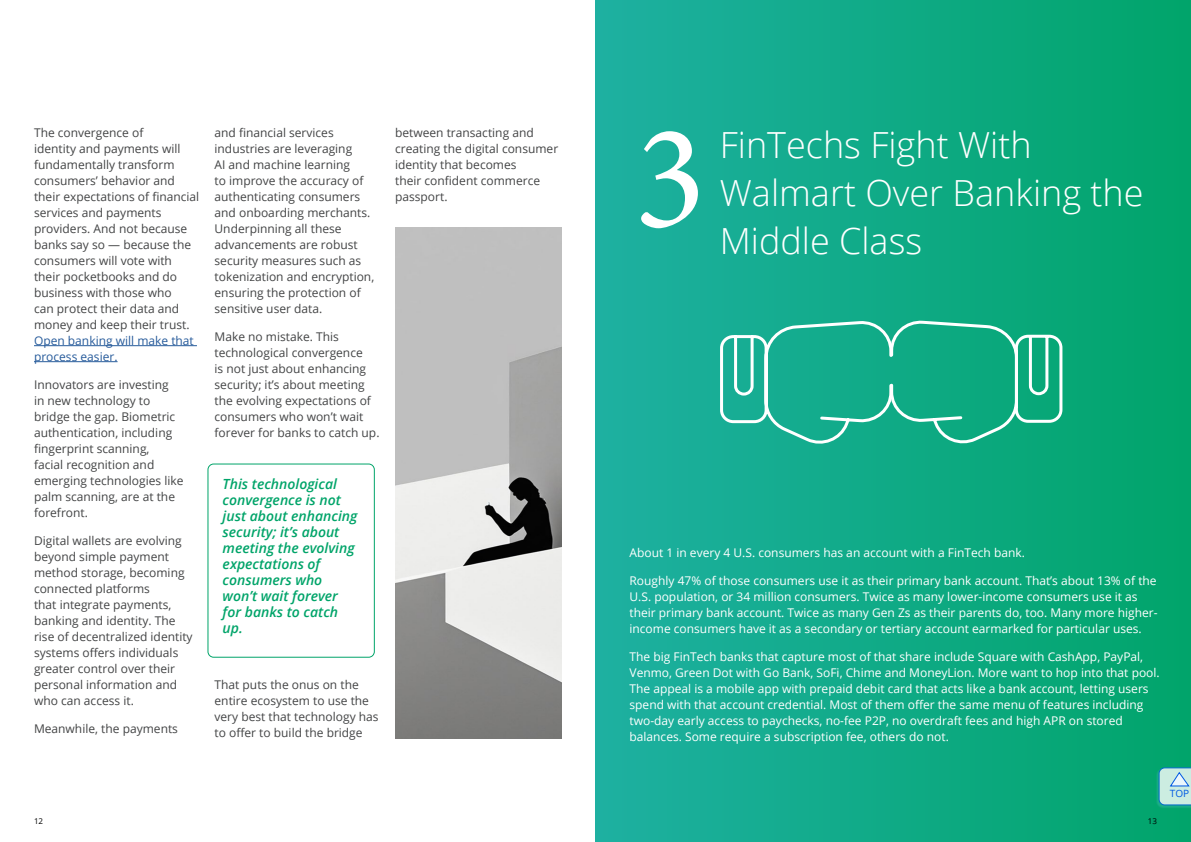
<style>
.page{position:relative;width:1191px;height:842px;background:#fff}
.page>*{position:absolute;margin:0;border:0;box-sizing:border-box;transform-origin:0 0}
.t1{font:150px "Minion Pro";color:#fff}
.Headline_36{font:300 36px/48px "Open Sans";color:#fff}
.Body_-_title{font:italic 600 14px/16px "Open Sans";color:#00a469}
.Body{font:12px/16px "Open Sans";color:#434445}
.Body-2{font:12px/16px "Open Sans";color:#fff}
.Body_-_title-2{font:10px "Open Sans";color:#0059e3}
.t2{font:8px "Open Sans";color:#000}
.s1{color:#275b9b}
</style>
<div class="page">
<hr style="left:34px;top:345px;width:163px;height:1px;background:#275b9b">
<hr style="left:34px;top:361px;width:84px;height:1px;background:#275b9b">
<div style="left:207px;top:463px;width:168px;height:195px;border:1px solid #00a469;border-radius:6px"></div>
<div style="left:595px;top:0;width:596px;height:842px;background:linear-gradient(to right,#1eb0a1,#01a46a)"></div>
<svg style="left:718px;top:318px;width:346px;height:128px;background:#26b291"></svg>
<img style="left:395px;top:228px;width:166px;height:510px">
<div style="left:1155px;top:768px;width:36px;height:41px;background:#83d0f5;opacity:.25"></div>
<svg style="left:1158px;top:767px;width:33px;height:38px"></svg>
<p class="Body" style="left:34px;top:124px;width:167px">The convergence of<br>identity and payments will fundamentally transform consumers’ behavior and their expectations of financial services and payments providers. And not because banks say so — because the consumers will vote with their pocketbooks and do business with those who<br>can protect their data and money and keep their trust.<br><span class="s1">Open banking will make that process easier.</span></p>
<p class="Body" style="left:34px;top:376px;width:151px">Innovators are investing<br>in new technology to bridge the gap. Biometric authentication, including fingerprint scanning,<br>facial recognition and emerging technologies like palm scanning, are at the forefront.</p>
<p class="Body" style="left:34px;top:532px;width:160px">Digital wallets are evolving beyond simple payment method storage, becoming connected platforms<br>that integrate payments, banking and identity. The rise of decentralized identity systems offers individuals greater control over their personal information and who can access it.</p>
<p class="Body" style="left:34px;top:720px;width:145px">Meanwhile, the payments</p>
<p class="Body" style="left:214px;top:124px;width:161px">and financial services industries are leveraging<br>AI and machine learning<br>to improve the accuracy of authenticating consumers and onboarding merchants.<br>Underpinning all these advancements are robust security measures such as tokenization and encryption, ensuring the protection of sensitive user data.</p>
<p class="Body" style="left:214px;top:328px;width:166px">Make no mistake. This technological convergence<br>is not just about enhancing security; it’s about meeting the evolving expectations of consumers who won’t wait forever for banks to catch up.</p>
<p class="Body_-_title" style="left:223px;top:476px;width:136px">This technological convergence is not just about enhancing security; it’s about meeting the evolving expectations of consumers who won’t wait forever for banks to catch up.</p>
<p class="Body" style="left:214px;top:676px;width:166px">That puts the onus on the entire ecosystem to use the very best that technology has to offer to build the bridge</p>
<p class="Body" style="left:395px;top:124px;width:165px">between transacting and creating the digital consumer identity that becomes<br>their confident commerce passport.</p>
<p class="t1" style="left:634px;top:78px;width:73px">3</p>
<p class="Headline_36" style="left:720px;top:120px;width:425px">FinTechs Fight With<br>Walmart Over Banking the</p>
<p class="Headline_36" style="left:720px;top:216px;width:204px">Middle Class</p>
<p class="Body-2" style="left:629px;top:544px;width:397px">About 1 in every 4 U.S. consumers has an account with a FinTech bank.</p>
<p class="Body-2" style="left:629px;top:572px;width:529px">Roughly 47% of those consumers use it as their primary bank account. That’s about 13% of the U.S. population, or 34 million consumers. Twice as many lower-income consumers use it as their primary bank account. Twice as many Gen Zs as their parents do, too. Many more higher&shy;income consumers have it as a secondary or tertiary account earmarked for particular uses.</p>
<p class="Body-2" style="left:629px;top:648px;width:532px">The big FinTech banks that capture most of that share include Square with CashApp, PayPal, Venmo, Green Dot with Go Bank, SoFi, Chime and MoneyLion. More want to hop into that pool.<br>The appeal is a mobile app with prepaid debit card that acts like a bank account, letting users spend with that account credential. Most of them offer the same menu of features including two-day early access to paychecks, no-fee P2P, no overdraft fees and high APR on stored balances. Some require a subscription fee, others do not.</p>
<p class="t2" style="left:34px;top:815px;width:11px">12</p>
<p class="t2" style="left:1147px;top:815px;width:11px">13</p>
<p class="Body_-_title-2" style="left:1170px;top:787px;width:21px">TOP</p>
</div>
